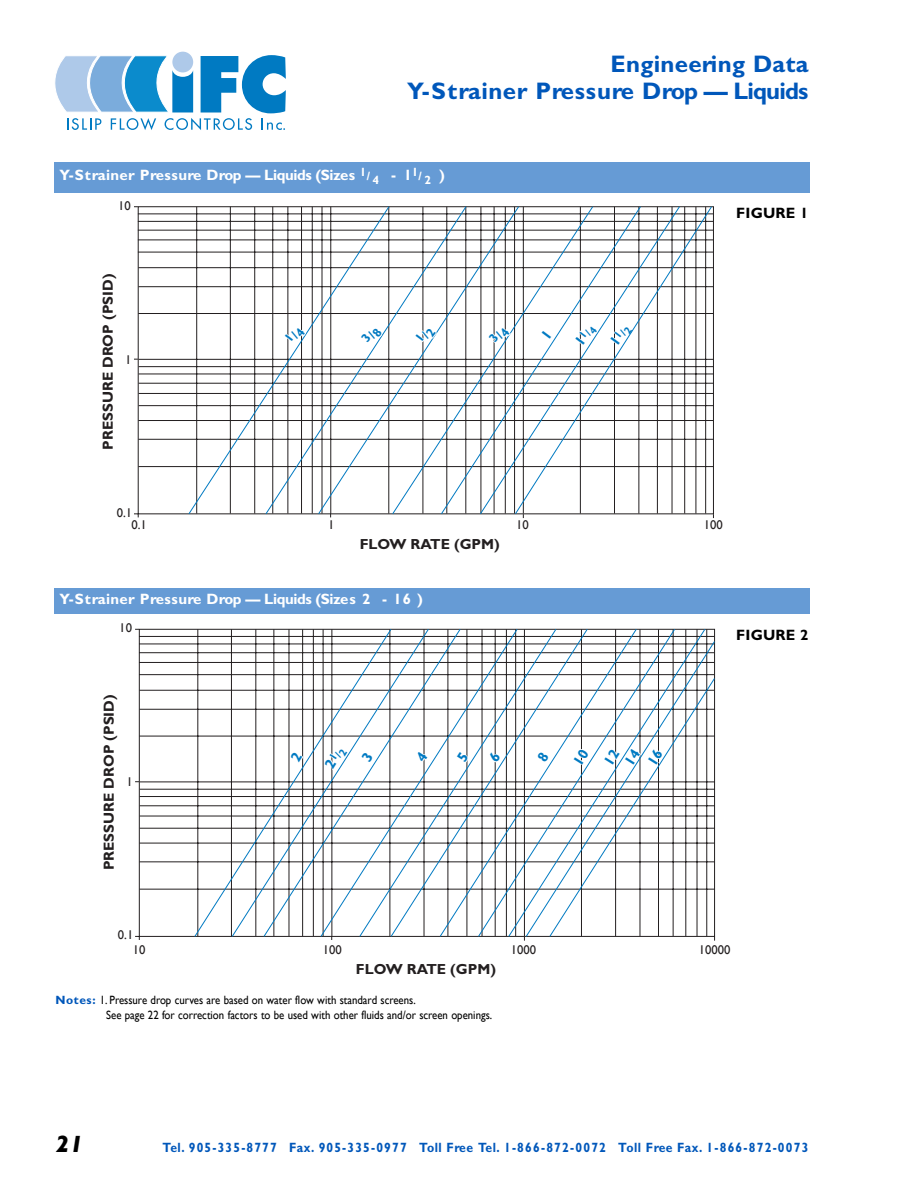
<style>
.page{position:relative;width:918px;height:1188px;background:#fff}
.page>*{position:absolute;margin:0;border:0;box-sizing:border-box;transform-origin:0 0}
.t1{font:700 24px/27px "Gill Sans";letter-spacing:.015em;color:#0057ba;text-align:right}
.t2{font:italic 700 24px "Gill Sans";color:#000}
.t3{font:700 15px "Gill Sans";letter-spacing:-.025em;color:#fff}
.t4{font:700 15px "Gill Sans";letter-spacing:-.005em;color:#fff}
.t5{font:700 15px "Gill Sans";letter-spacing:.01em;color:#000}
.t6{font:700 14.7px "Gill Sans";color:#231f20}
.t7{font:700 14.55px/17.7px "Gill Sans";color:#007ac2}
.t8{font:700 13.5px "Gill Sans";letter-spacing:.095em;color:#0057ba;scale:.9 1}
.t9{font:12.6px "Gill Sans";color:#231f20}
.t10{font:12px/14.2px "Gill Sans";color:#000;scale:.9 1}
.t11{font:700 10.8px "Gill Sans";color:#007ac2}
.t12{font:700 10.65px "Gill Sans";color:#007ac2}
.s1{font-size:12px}
.s2{font-size:14.55px}
.s3{font-weight:700;color:#0057ba}
</style>
<div class="page">
<div style="left:172px;top:52px;width:21px;height:20px;background:#aec9e9;border-radius:50%"></div>
<svg style="left:55px;top:54px;width:231px;height:76px"></svg>
<div style="left:138px;top:206px;width:576px;height:308px;background:#fff;border:1px solid #231f20"></div>
<hr style="left:138px;top:214px;width:575px;height:1px;background:#231f20">
<hr style="left:138px;top:221px;width:575px;height:1px;background:#231f20">
<hr style="left:138px;top:230px;width:575px;height:1px;background:#231f20">
<hr style="left:138px;top:240px;width:575px;height:1px;background:#231f20">
<hr style="left:138px;top:252px;width:575px;height:1px;background:#231f20">
<hr style="left:138px;top:267px;width:575px;height:1px;background:#231f20">
<hr style="left:138px;top:286px;width:576px;height:1px;background:#231f20">
<hr style="left:138px;top:313px;width:576px;height:1px;background:#231f20">
<hr style="left:139px;top:359px;width:575px;height:1px;background:#231f20">
<hr style="left:139px;top:366px;width:575px;height:1px;background:#231f20">
<hr style="left:139px;top:374px;width:575px;height:1px;background:#231f20">
<hr style="left:139px;top:383px;width:575px;height:1px;background:#231f20">
<hr style="left:139px;top:393px;width:575px;height:1px;background:#231f20">
<hr style="left:139px;top:405px;width:575px;height:1px;background:#231f20">
<hr style="left:138px;top:420px;width:576px;height:1px;background:#231f20">
<hr style="left:138px;top:439px;width:576px;height:1px;background:#231f20">
<hr style="left:138px;top:466px;width:576px;height:1px;background:#231f20">
<svg style="left:188px;top:206px;width:326px;height:309px"></svg>
<svg style="left:514px;top:206px;width:199px;height:309px"></svg>
<div style="left:139px;top:629px;width:576px;height:308px;background:#fff;border:1px solid #231f20"></div>
<hr style="left:139px;top:636px;width:575px;height:1px;background:#231f20">
<hr style="left:139px;top:644px;width:575px;height:1px;background:#231f20">
<hr style="left:139px;top:652px;width:575px;height:1px;background:#231f20">
<hr style="left:139px;top:662px;width:575px;height:1px;background:#231f20">
<hr style="left:139px;top:674px;width:575px;height:1px;background:#231f20">
<hr style="left:139px;top:690px;width:575px;height:1px;background:#231f20">
<hr style="left:140px;top:709px;width:575px;height:1px;background:#231f20">
<hr style="left:139px;top:736px;width:576px;height:1px;background:#231f20">
<hr style="left:140px;top:782px;width:575px;height:1px;background:#231f20">
<hr style="left:140px;top:789px;width:575px;height:1px;background:#231f20">
<hr style="left:140px;top:796px;width:575px;height:1px;background:#231f20">
<hr style="left:140px;top:806px;width:575px;height:1px;background:#231f20">
<hr style="left:140px;top:816px;width:575px;height:1px;background:#231f20">
<hr style="left:140px;top:828px;width:575px;height:1px;background:#231f20">
<hr style="left:139px;top:843px;width:576px;height:1px;background:#231f20">
<hr style="left:139px;top:862px;width:576px;height:1px;background:#231f20">
<hr style="left:139px;top:889px;width:576px;height:1px;background:#231f20">
<svg style="left:194px;top:628px;width:521px;height:309px"></svg>
<div style="left:54px;top:162px;width:756px;height:31px;background:#669bd5"></div>
<div style="left:54px;top:588px;width:756px;height:26px;background:#669bd5"></div>
<svg style="left:285px;top:328px;width:20px;height:13px"></svg>
<svg style="left:361px;top:328px;width:21px;height:15px"></svg>
<svg style="left:416px;top:328px;width:20px;height:13px"></svg>
<svg style="left:489px;top:328px;width:21px;height:15px"></svg>
<svg style="left:542px;top:331px;width:9px;height:8px"></svg>
<svg style="left:290px;top:752px;width:12px;height:11px"></svg>
<svg style="left:361px;top:752px;width:12px;height:11px"></svg>
<svg style="left:416px;top:752px;width:12px;height:11px"></svg>
<svg style="left:457px;top:752px;width:12px;height:11px"></svg>
<svg style="left:489px;top:752px;width:12px;height:11px"></svg>
<svg style="left:537px;top:752px;width:12px;height:11px"></svg>
<svg style="left:574px;top:748px;width:15px;height:16px"></svg>
<svg style="left:648px;top:748px;width:15px;height:16px"></svg>
<h1 class="t1" style="left:407px;top:53px;width:403px">Engineering Data<br>Y-Strainer Pressure Drop — Liquids</h1>
<p class="t3" style="left:60px;top:170px;width:387px">Y-Strainer Pressure Drop — Liquids (Sizes <sup>1</sup><span class="s1">/ </span><sub>4</sub> - 1<sup>1</sup><span class="s1">/ </span><sub>2</sub> )</p>
<p class="t9" style="left:118px;top:200px;width:14px">10</p>
<p class="t6" style="left:103px;top:450px;width:177px;rotate:-90deg">PRESSURE DROP (PSID)</p>
<p class="t9" style="left:125px;top:354px;width:8px">1</p>
<p class="t12" style="left:576px;top:343px;width:24px;rotate:-53deg"><span class="s2">1</span>1/4</p>
<p class="t12" style="left:611px;top:343px;width:24px;rotate:-53deg"><span class="s2">1</span>1/2</p>
<p class="t5" style="left:736px;top:207px;width:74px">FIGURE 1</p>
<p class="t9" style="left:117px;top:507px;width:17px">0.1</p>
<p class="t9" style="left:131px;top:520px;width:17px">0.1</p>
<p class="t9" style="left:328px;top:520px;width:8px">1</p>
<p class="t9" style="left:516px;top:520px;width:14px">10</p>
<p class="t9" style="left:704px;top:520px;width:21px">100</p>
<p class="t6" style="left:360px;top:539px;width:142px">FLOW RATE (GPM)</p>
<p class="t4" style="left:60px;top:594px;width:365px">Y-Strainer Pressure Drop — Liquids (Sizes 2 - 16 )</p>
<p class="t9" style="left:119px;top:623px;width:14px">10</p>
<p class="t5" style="left:736px;top:630px;width:74px">FIGURE 2</p>
<p class="t6" style="left:104px;top:870px;width:177px;rotate:-90deg">PRESSURE DROP (PSID)</p>
<p class="t9" style="left:126px;top:777px;width:8px">1</p>
<p class="t11" style="left:326px;top:766px;width:25px;rotate:-58deg"><span class="s2">2</span>1/2</p>
<p class="t7" style="left:607px;top:751px;width:18px;text-indent:-11px;rotate:-58deg">12<br>14</p>
<p class="t9" style="left:118px;top:930px;width:17px">0.1</p>
<p class="t9" style="left:133px;top:945px;width:14px">10</p>
<p class="t9" style="left:323px;top:945px;width:21px">100</p>
<p class="t9" style="left:511px;top:945px;width:27px">1000</p>
<p class="t9" style="left:699px;top:945px;width:33px">10000</p>
<p class="t6" style="left:356px;top:964px;width:142px">FLOW RATE (GPM)</p>
<p class="t10" style="left:106px;top:994px;width:430px;text-indent:-51px"><span class="s3">Notes:</span> 1. Pressure drop curves are based on water flow with standard screens.<br>See page 22 for correction factors to be used with other fluids and/or screen openings.</p>
<h1 class="t2" style="left:56px;top:1130px;width:29px">21</h1>
<p class="t8" style="left:163px;top:1143px;width:719px">Tel. 905-335-8777 Fax. 905-335-0977 Toll Free Tel. 1-866-872-0072 Toll Free Fax. 1-866-872-0073</p>
</div>
